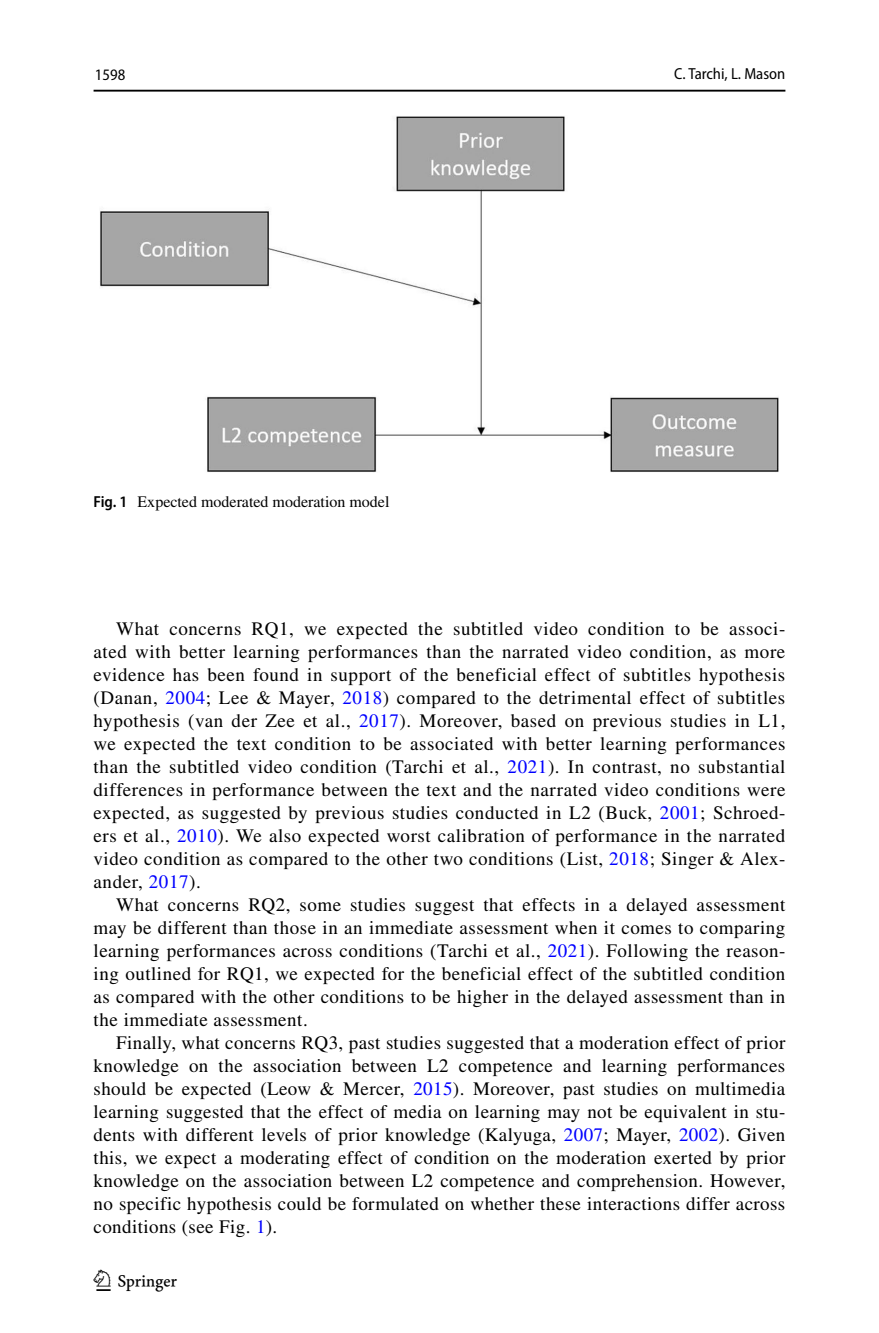
<style>
.page{position:relative;width:879px;height:1333px;background:#fff}
.page>*{position:absolute;margin:0;border:0;box-sizing:border-box;transform-origin:0 0}
.t1{font:30px "Springnew Regular 4";color:#000}
.t2{font:19px/23px "STIX";letter-spacing:.025em;color:#000;text-align:justify}
.t3{font:16px "STIX";color:#000}
.t4{font:semi-condensed 16px "Myriad Pro";color:#000}
.s1{font-family:"Myriad Pro";font-weight:600;font-stretch:semi-condensed}
.s2{color:#00f}
</style>
<div class="page">
<hr style="left:94px;top:90px;width:691px;height:2px;background:#000">
<img style="left:100px;top:116px;width:679px;height:356px">
<p class="t4" style="left:95px;top:66px;width:32px">1598</p>
<p class="t4" style="left:674px;top:65px;width:113px">C. Tarchi, L. Mason</p>
<p class="t3" style="left:94px;top:490px;width:297px"><span class="s1">Fig. 1</span> Expected moderated moderation model</p>
<p class="t2" style="left:94px;top:618px;width:693px;text-indent:23px">What concerns RQ1, we expected the subtitled video condition to be associ&shy;ated with better learning performances than the narrated video condition, as more evidence has been found in support of the beneficial effect of subtitles hypothesis (Danan, <span class="s2">2004</span>; Lee &amp; Mayer, <span class="s2">2018</span>) compared to the detrimental effect of subtitles hypothesis (van der Zee et al., <span class="s2">2017</span>). Moreover, based on previous studies in L1, we expected the text condition to be associated with better learning performances than the subtitled video condition (Tarchi et al., <span class="s2">2021</span>). In contrast, no substantial differences in performance between the text and the narrated video conditions were expected, as suggested by previous studies conducted in L2 (Buck, <span class="s2">2001</span>; Schroed&shy;ers et al., <span class="s2">2010</span>). We also expected worst calibration of performance in the narrated video condition as compared to the other two conditions (List, <span class="s2">2018</span>; Singer &amp; Alex&shy;ander, <span class="s2">2017</span>).</p>
<p class="t2" style="left:94px;top:894px;width:693px;text-indent:23px">What concerns RQ2, some studies suggest that effects in a delayed assessment may be different than those in an immediate assessment when it comes to comparing learning performances across conditions (Tarchi et al., <span class="s2">2021</span>). Following the reason&shy;ing outlined for RQ1, we expected for the beneficial effect of the subtitled condition as compared with the other conditions to be higher in the delayed assessment than in the immediate assessment.</p>
<p class="t2" style="left:94px;top:1032px;width:693px;text-indent:23px">Finally, what concerns RQ3, past studies suggested that a moderation effect of prior knowledge on the association between L2 competence and learning performances should be expected (Leow &amp; Mercer, <span class="s2">2015</span>). Moreover, past studies on multimedia learning suggested that the effect of media on learning may not be equivalent in stu&shy;dents with different levels of prior knowledge (Kalyuga, <span class="s2">2007</span>; Mayer, <span class="s2">2002</span>). Given this, we expect a moderating effect of condition on the moderation exerted by prior knowledge on the association between L2 competence and comprehension. However, no specific hypothesis could be formulated on whether these interactions differ across conditions (see Fig. <span class="s2">1</span>).</p>
<h1 class="t1" style="left:96px;top:1269px;width:83px">1 3</h1>
</div>
